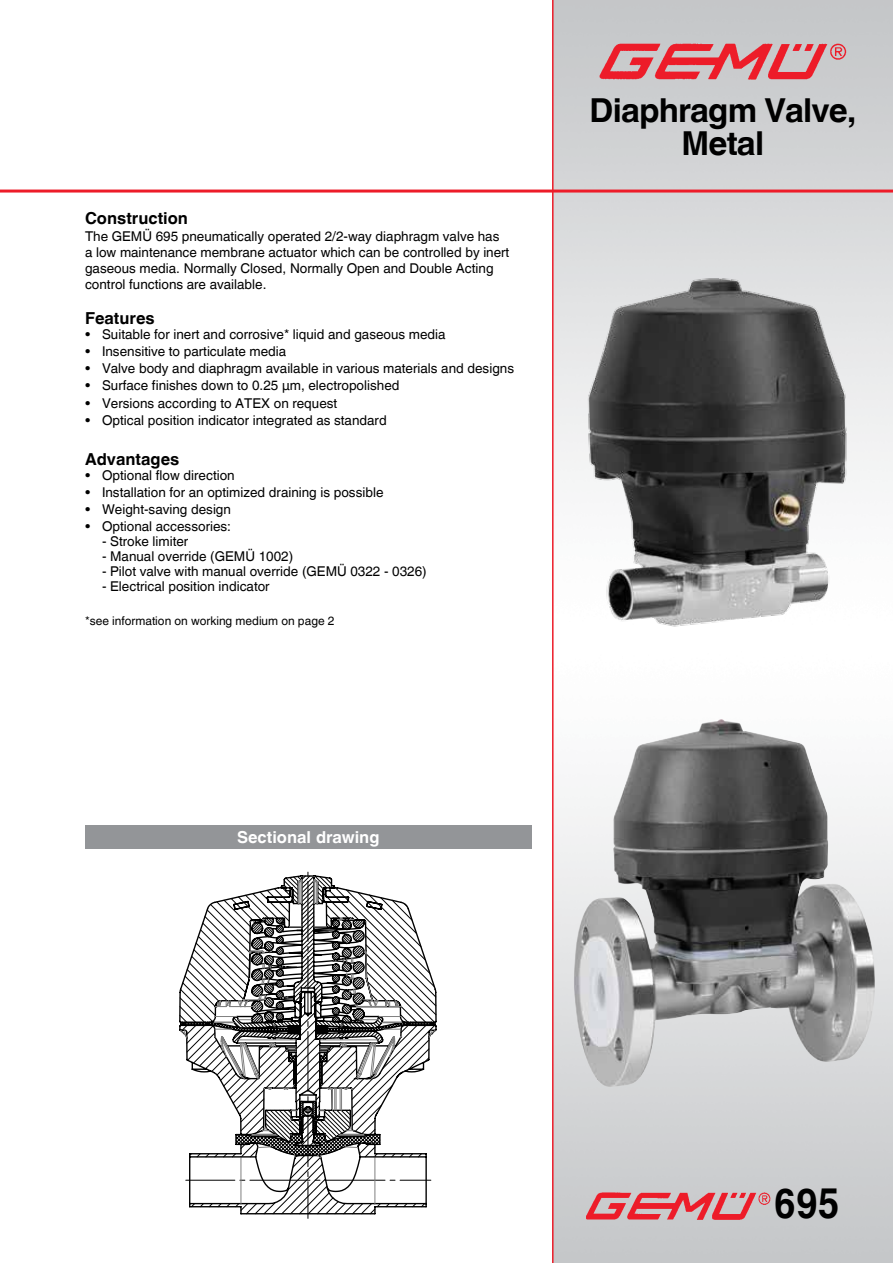
<style>
.page{position:relative;width:893px;height:1263px;background:#fff}
.page>*{position:absolute;margin:0;border:0;box-sizing:border-box;transform-origin:0 0}
.t1{font:700 42px "Helvetica World";color:#000;scale:.9 1}
.t2{font:700 33px/33px "Helvetica World";letter-spacing:-.025em;color:#000;text-align:center}
.t3{font:700 16.5px "Helvetica World";color:#000}
.t4{font:700 16.5px "Helvetica World";color:#fff}
.t5{font:13.5px/16.2px "Helvetica World";color:#000}
.t6{font:12px "Helvetica World";color:#000}
</style>
<div class="page">
<img style="left:554px;top:0;width:339px;height:1263px">
<hr style="left:0;top:190px;width:893px;height:3px;background:#ed1c29">
<hr style="left:552px;top:0;width:2px;height:1263px;background:#ed1c29">
<img style="left:594px;top:37px;width:260px;height:54px">
<img style="left:587px;top:1193px;width:187px;height:34px">
<svg style="left:189px;top:872px;width:238px;height:346px"></svg>
<svg style="left:180px;top:876px;width:256px;height:328px"></svg>
<img style="left:574px;top:719px;width:301px;height:369px">
<img style="left:581px;top:272px;width:275px;height:361px">
<div style="left:85px;top:825px;width:446px;height:24px;background:#939598"></div>
<p class="t3" style="left:85px;top:209px;width:104px">Construction</p>
<p class="t5" style="left:85px;top:228px;width:426px">The GEMÜ 695 pneumatically operated 2/2-way diaphragm valve has a low maintenance membrane actuator which can be controlled by inert gaseous media. Normally Closed, Normally Open and Double Acting control functions are available.</p>
<p class="t3" style="left:85px;top:309px;width:71px">Features</p>
<p class="t5" style="left:85px;top:326px;width:362px">• Suitable for inert and corrosive* liquid and gaseous media</p>
<p class="t5" style="left:85px;top:343px;width:203px">• Insensitive to particulate media</p>
<p class="t5" style="left:85px;top:361px;width:431px">• Valve body and diaphragm available in various materials and designs</p>
<p class="t5" style="left:85px;top:378px;width:316px">• Surface finishes down to 0.25 µm, electropolished</p>
<p class="t5" style="left:85px;top:395px;width:254px">• Versions according to ATEX on request</p>
<p class="t5" style="left:85px;top:412px;width:303px">• Optical position indicator integrated as standard</p>
<p class="t3" style="left:85px;top:449px;width:96px">Advantages</p>
<p class="t5" style="left:85px;top:467px;width:151px">• Optional flow direction</p>
<p class="t5" style="left:85px;top:484px;width:300px">• Installation for an optimized draining is possible</p>
<p class="t5" style="left:85px;top:501px;width:147px">• Weight-saving design</p>
<p class="t5" style="left:85px;top:518px;width:147px">• Optional accessories:</p>
<p class="t5" style="left:102px;top:533px;width:88px">- Stroke limiter</p>
<p class="t5" style="left:102px;top:548px;width:193px">- Manual override (GEMÜ 1002)</p>
<p class="t5" style="left:102px;top:563px;width:326px">- Pilot valve with manual override (GEMÜ 0322 - 0326)</p>
<p class="t5" style="left:102px;top:578px;width:169px">- Electrical position indicator</p>
<p class="t6" style="left:85px;top:614px;width:251px">*see information on working medium on page 2</p>
<h2 class="t2" style="left:590px;top:94px;width:268px">Diaphragm Valve,<br>Metal</h2>
<p class="t4" style="left:237px;top:827px;width:144px">Sectional drawing</p>
<h1 class="t1" style="left:774px;top:1179px;width:74px">695</h1>
</div>
